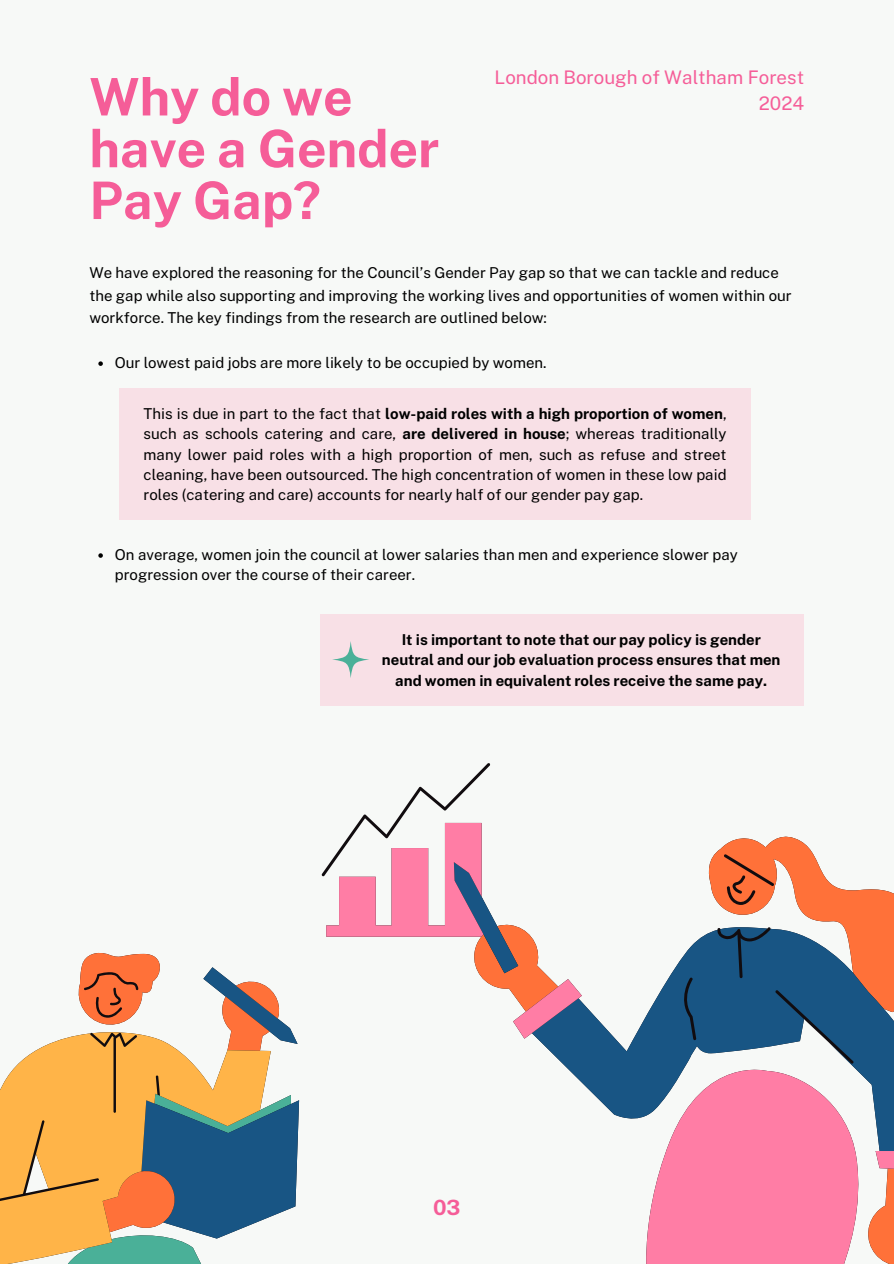
<style>
.page{position:relative;width:894px;height:1264px;background:#fff}
.page>*{position:absolute;margin:0;border:0;box-sizing:border-box;transform-origin:0 0}
.t1{font:700 51.75px/51.8px "Public Sans";color:#f55d98}
.t2{font:700 21px "Public Sans";color:#f55d98}
.t3{font:18.75px/25.8px "Public Sans";color:#f55d98;text-align:right}
.t4{font:15px/20.2px "Public Sans";color:#000}
.t5{font:700 15px/20.2px "Public Sans";color:#000;text-align:center}
.s1{font-weight:700}
</style>
<div class="page">
<div style="left:0;top:0;width:893px;height:1263px;background:#f7f9f7"></div>
<div style="left:119px;top:388px;width:631px;height:132px;background:#f8e0e6"></div>
<div style="left:321px;top:615px;width:482px;height:91px;background:#f8e0e6"></div>
<svg style="left:332px;top:641px;width:37px;height:37px"></svg>
<svg style="left:326px;top:823px;width:567px;height:440px"></svg>
<svg style="left:282px;top:1022px;width:17px;height:190px"></svg>
<svg style="left:78px;top:952px;width:204px;height:265px"></svg>
<svg style="left:0;top:1032px;width:271px;height:231px;background:#c1a36e"></svg>
<svg style="left:98px;top:361px;width:5px;height:5px"></svg>
<svg style="left:98px;top:553px;width:5px;height:5px"></svg>
<h1 class="t1" style="left:89px;top:71px;width:351px">Why do we have a Gender<br>Pay Gap?</h1>
<p class="t3" style="left:494px;top:64px;width:311px">London Borough of Waltham Forest<br>2024</p>
<p class="t4" style="left:89px;top:261px;width:703px;line-height:22.5px">We have explored the reasoning for the Council’s Gender Pay gap so that we can tackle and reduce the gap while also supporting and improving the working lives and opportunities of women within our workforce. The key findings from the research are outlined below:</p>
<p class="t4" style="left:115px;top:352px;width:433px">Our lowest paid jobs are more likely to be occupied by women.</p>
<p class="t4" style="left:144px;top:403px;width:584px;text-align:justify">This is due in part to the fact that <span class="s1">low-paid roles with a high proportion of women</span>, such as schools catering and care, <span class="s1">are delivered in house</span>; whereas traditionally many lower paid roles with a high proportion of men, such as refuse and street cleaning, have been outsourced. The high concentration of women in these low paid roles (catering and care) accounts for nearly half of our gender pay gap.</p>
<p class="t4" style="left:115px;top:544px;width:624px">On average, women join the council at lower salaries than men and experience slower pay progression over the course of their career.</p>
<h3 class="t5" style="left:382px;top:629px;width:400px">It is important to note that our pay policy is gender neutral and our job evaluation process ensures that men and women in equivalent roles receive the same pay.</h3>
<h2 class="t2" style="left:433px;top:1195px;width:29px">03</h2>
</div>
